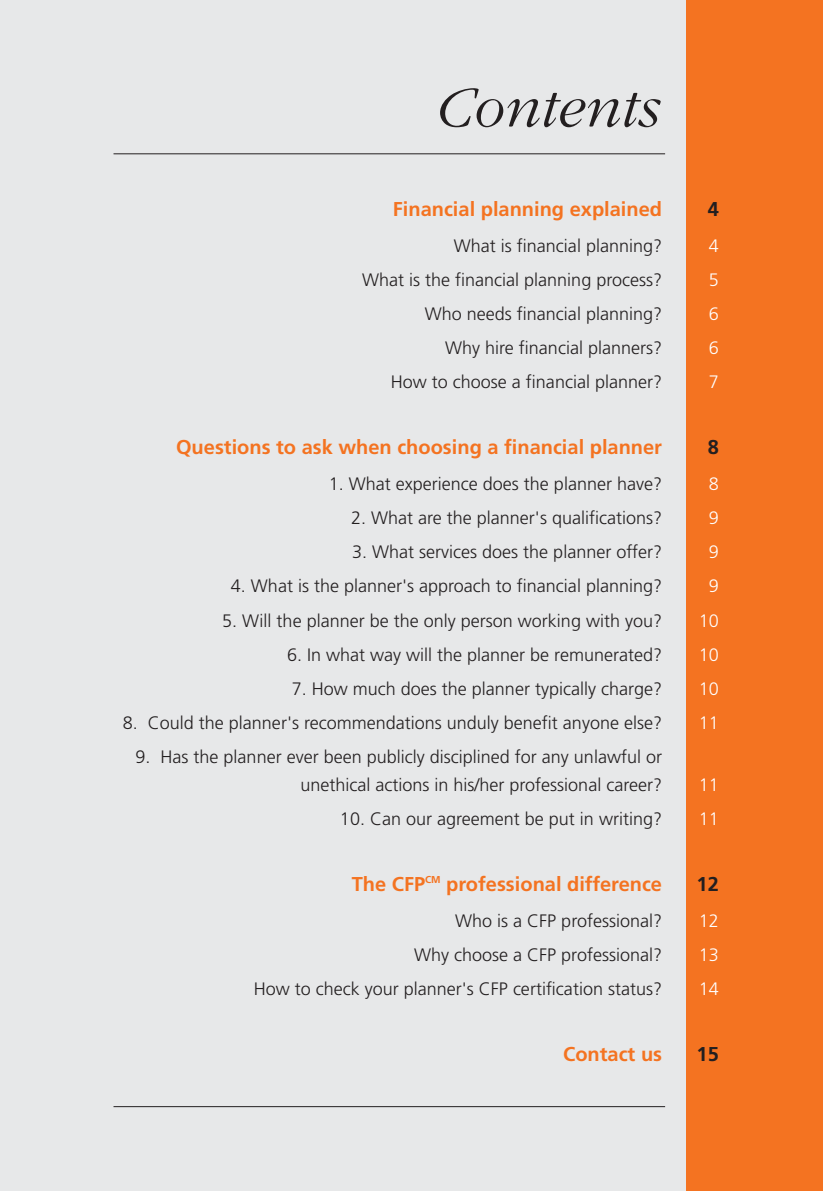
<style>
.page{position:relative;width:823px;height:1191px;background:#fff}
.page>*{position:absolute;margin:0;border:0;box-sizing:border-box;transform-origin:0 0}
.t1{font:italic 300 60px "Garamond";color:#231f20}
.t2{font:700 20px "Frutiger";color:#f47321}
.t3{font:700 20px "Frutiger";color:#231f20}
.t4{font:300 18px/28px "Frutiger";color:#231f20;text-align:right}
.t5{font:300 18px "Frutiger";color:#fff}
</style>
<div class="page">
<div style="left:0;top:0;width:822px;height:1191px;background:#e7e8e9"></div>
<div style="left:686px;top:0;width:136px;height:1191px;background:#f47321"></div>
<hr style="left:113px;top:153px;width:551px;height:1px;background:#231f20">
<hr style="left:113px;top:1106px;width:551px;height:1px;background:#231f20">
<h1 class="t1" style="left:435px;top:71px;width:225px">Contents</h1>
<p class="t2" style="left:392px;top:201px;width:270px">Financial planning explained</p>
<p class="t3" style="left:707px;top:201px;width:13px">4</p>
<p class="t4" style="left:453px;top:233px;width:209px">What is financial planning?</p>
<p class="t5" style="left:708px;top:239px;width:12px">4</p>
<p class="t4" style="left:362px;top:267px;width:301px">What is the financial planning process?</p>
<p class="t5" style="left:708px;top:273px;width:12px">5</p>
<p class="t4" style="left:424px;top:301px;width:239px">Who needs financial planning?</p>
<p class="t5" style="left:708px;top:307px;width:12px">6</p>
<p class="t4" style="left:445px;top:335px;width:218px">Why hire financial planners?</p>
<p class="t5" style="left:708px;top:341px;width:12px">6</p>
<p class="t4" style="left:390px;top:369px;width:273px">How to choose a financial planner?</p>
<p class="t5" style="left:708px;top:375px;width:12px">7</p>
<p class="t2" style="left:176px;top:439px;width:487px">Questions to ask when choosing a financial planner</p>
<p class="t3" style="left:707px;top:439px;width:13px">8</p>
<p class="t4" style="left:328px;top:471px;width:334px">1. What experience does the planner have?</p>
<p class="t5" style="left:708px;top:477px;width:12px">8</p>
<p class="t4" style="left:351px;top:505px;width:312px">2. What are the planner's qualifications?</p>
<p class="t5" style="left:708px;top:511px;width:12px">9</p>
<p class="t4" style="left:352px;top:539px;width:311px">3. What services does the planner offer?</p>
<p class="t5" style="left:708px;top:545px;width:12px">9</p>
<p class="t4" style="left:231px;top:573px;width:432px">4. What is the planner's approach to financial planning?</p>
<p class="t5" style="left:708px;top:579px;width:12px">9</p>
<p class="t4" style="left:222px;top:607px;width:441px">5. Will the planner be the only person working with you?</p>
<p class="t5" style="left:698px;top:613px;width:22px">10</p>
<p class="t4" style="left:287px;top:641px;width:376px">6. In what way will the planner be remunerated?</p>
<p class="t5" style="left:698px;top:647px;width:22px">10</p>
<p class="t4" style="left:291px;top:675px;width:371px">7. How much does the planner typically charge?</p>
<p class="t5" style="left:698px;top:681px;width:22px">10</p>
<p class="t4" style="left:123px;top:709px;width:540px">8. Could the planner's recommendations unduly benefit anyone else?</p>
<p class="t5" style="left:698px;top:715px;width:22px">11</p>
<p class="t4" style="left:135px;top:743px;width:527px">9. Has the planner ever been publicly disciplined for any unlawful or unethical actions in his/her professional career?</p>
<p class="t5" style="left:698px;top:777px;width:22px">11</p>
<p class="t4" style="left:340px;top:805px;width:323px">10. Can our agreement be put in writing?</p>
<p class="t5" style="left:698px;top:811px;width:22px">11</p>
<p class="t2" style="left:351px;top:875px;width:312px">The CFP<sup>CM</sup> professional difference</p>
<p class="t3" style="left:696px;top:875px;width:24px">12</p>
<p class="t4" style="left:455px;top:907px;width:208px">Who is a CFP professional?</p>
<p class="t5" style="left:698px;top:913px;width:22px">12</p>
<p class="t4" style="left:414px;top:941px;width:249px">Why choose a CFP professional?</p>
<p class="t5" style="left:698px;top:947px;width:22px">13</p>
<p class="t4" style="left:253px;top:975px;width:409px">How to check your planner's CFP certification status?</p>
<p class="t5" style="left:698px;top:981px;width:22px">14</p>
<p class="t2" style="left:563px;top:1045px;width:100px">Contact us</p>
<p class="t3" style="left:696px;top:1045px;width:24px">15</p>
</div>
